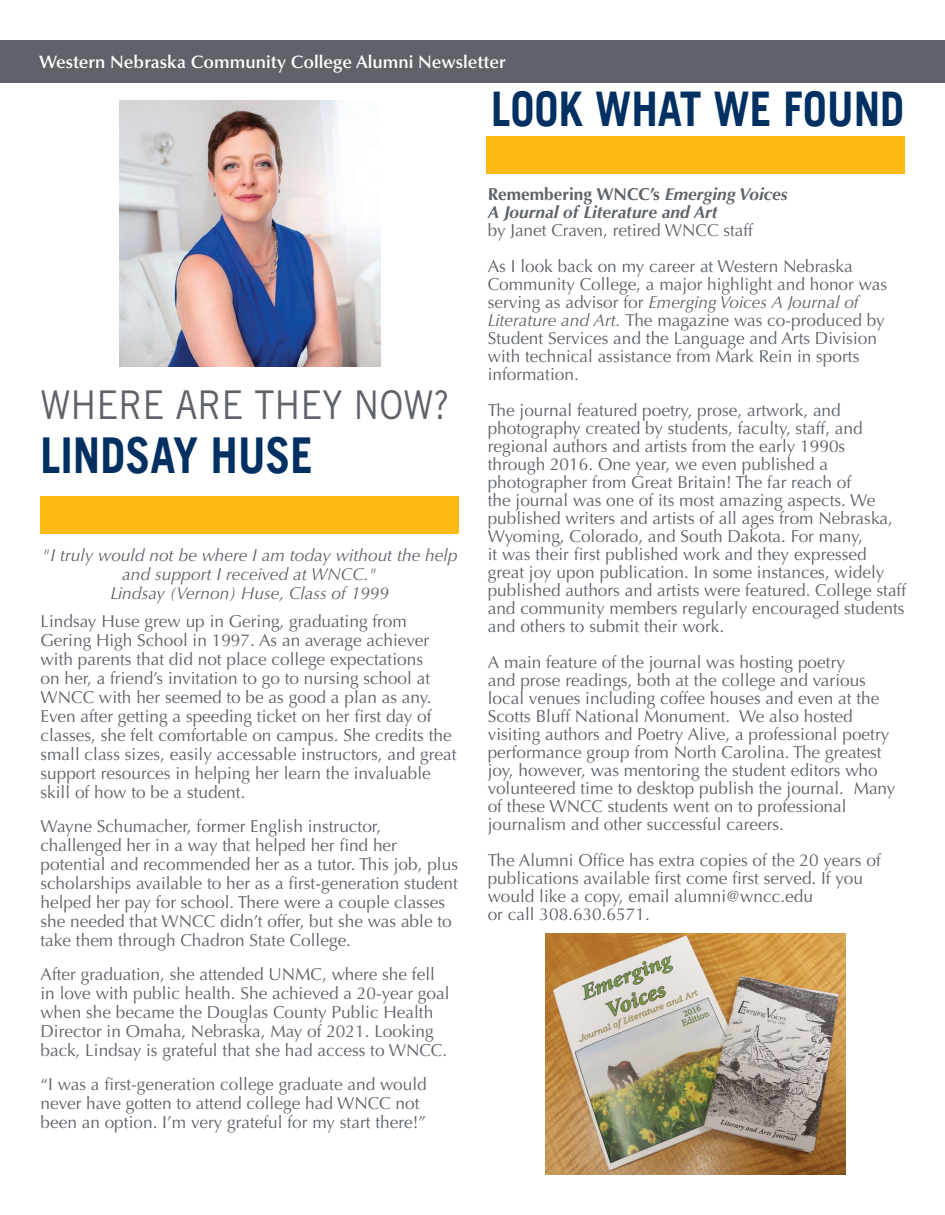
<style>
.page{position:relative;width:945px;height:1215px;background:#fff}
.page>*{position:absolute;margin:0;border:0;box-sizing:border-box;transform-origin:0 0}
.t1{font:700 49.5px "Trade Gothic LT";color:#003062;scale:.91 1}
.t2{font:700 47.85px "Trade Gothic LT";color:#003062;scale:.91 1}
.t3{font:39.6px "Trade Gothic LT Std";color:#5f6369;scale:.91 1}
.t4{font:600 18px "Optima LT Std";color:#fff}
.t5{font:17.25px/18px "Optima";color:#5f646a}
.t6{font:italic 17.25px/19px "Optima";color:#5f646a;text-align:center}
.t7{font:italic 700 17.25px/18px "Optima";color:#5f646a}
.s1{font-style:normal}
.s2{font-style:italic}
</style>
<div class="page">
<div style="left:0;top:40px;width:945px;height:43px;background:#5f6369"></div>
<div style="left:40px;top:496px;width:419px;height:37px;background:#fcba13"></div>
<div style="left:486px;top:136px;width:418px;height:37px;background:#fcba13"></div>
<img style="left:119px;top:100px;width:261px;height:266px">
<img style="left:545px;top:933px;width:300px;height:241px">
<p class="t4" style="left:39px;top:52px;width:468px">Western Nebraska Community College Alumni Newsletter</p>
<h3 class="t3" style="left:40px;top:381px;width:451px">WHERE ARE THEY NOW?</h3>
<h1 class="t1" style="left:41px;top:425px;width:301px">LINDSAY HUSE</h1>
<p class="t6" style="left:42px;top:546px;width:417px">"I truly would not be where I am today without the help and support I received at WNCC."<br>Lindsay (Vernon) Huse, Class of 1999</p>
<p class="t5" style="left:40px;top:612px;width:418px;line-height:19px">Lindsay Huse grew up in Gering, graduating from Gering High School in 1997. As an average achiever with parents that did not place college expectations<br>on her, a friend’s invitation to go to nursing school at WNCC with her seemed to be as good a plan as any.<br>Even after getting a speeding ticket on her first day of classes, she felt comfortable on campus. She credits the small class sizes, easily accessable instructors, and great support resources in helping her learn the invaluable skill of how to be a student.</p>
<p class="t5" style="left:40px;top:817px;width:419px;line-height:19px">Wayne Schumacher, former English instructor, challenged her in a way that helped her find her potential and recommended her as a tutor. This job, plus scholarships available to her as a first-generation student helped her pay for school. There were a couple classes she needed that WNCC didn’t offer, but she was able to take them through Chadron State College.</p>
<p class="t5" style="left:40px;top:965px;width:411px;line-height:19px">After graduation, she attended UNMC, where she fell in love with public health. She achieved a 20-year goal when she became the Douglas County Public Health Director in Omaha, Nebraska, May of 2021. Looking back, Lindsay is grateful that she had access to WNCC.</p>
<p class="t5" style="left:40px;top:1075px;width:388px;line-height:19px">“I was a first-generation college graduate and would never have gotten to attend college had WNCC not been an option. I’m very grateful for my start there!”</p>
<h2 class="t2" style="left:491px;top:80px;width:456px">LOOK WHAT WE FOUND</h2>
<p class="t7" style="left:488px;top:185px;width:301px"><span class="s1">Remembering WNCC’s</span> Emerging Voices<br>A Journal of Literature and Art</p>
<p class="t5" style="left:488px;top:212px;width:367px;line-height:36px">by Janet Craven, retired WNCC staff<br>As I look back on my career at Western Nebraska</p>
<p class="t5" style="left:488px;top:275px;width:401px">Community College, a major highlight and honor was serving as advisor for <span class="s2">Emerging Voices A Journal of Literature and Art.</span> The magazine was co-produced by Student Services and the Language and Arts Division with technical assistance from Mark Rein in sports information.</p>
<p class="t5" style="left:488px;top:401px;width:420px">The journal featured poetry, prose, artwork, and photography created by students, faculty, staff, and regional authors and artists from the early 1990s through 2016. One year, we even published a photographer from Great Britain! The far reach of<br>the journal was one of its most amazing aspects. We published writers and artists of all ages from Nebraska, Wyoming, Colorado, and South Dakota. For many,<br>it was their first published work and they expressed great joy upon publication. In some instances, widely published authors and artists were featured. College staff and community members regularly encouraged students and others to submit their work.</p>
<p class="t5" style="left:488px;top:653px;width:409px">A main feature of the journal was hosting poetry<br>and prose readings, both at the college and various local venues including coffee houses and even at the Scotts Bluff National Monument. We also hosted visiting authors and Poetry Alive, a professional poetry performance group from North Carolina. The greatest joy, however, was mentoring the student editors who volunteered time to desktop publish the journal. Many of these WNCC students went on to professional journalism and other successful careers.</p>
<p class="t5" style="left:488px;top:851px;width:395px">The Alumni Office has extra copies of the 20 years of publications available first come first served. If you would like a copy, email alumni@wncc.edu<br>or call 308.630.6571.</p>
</div>
